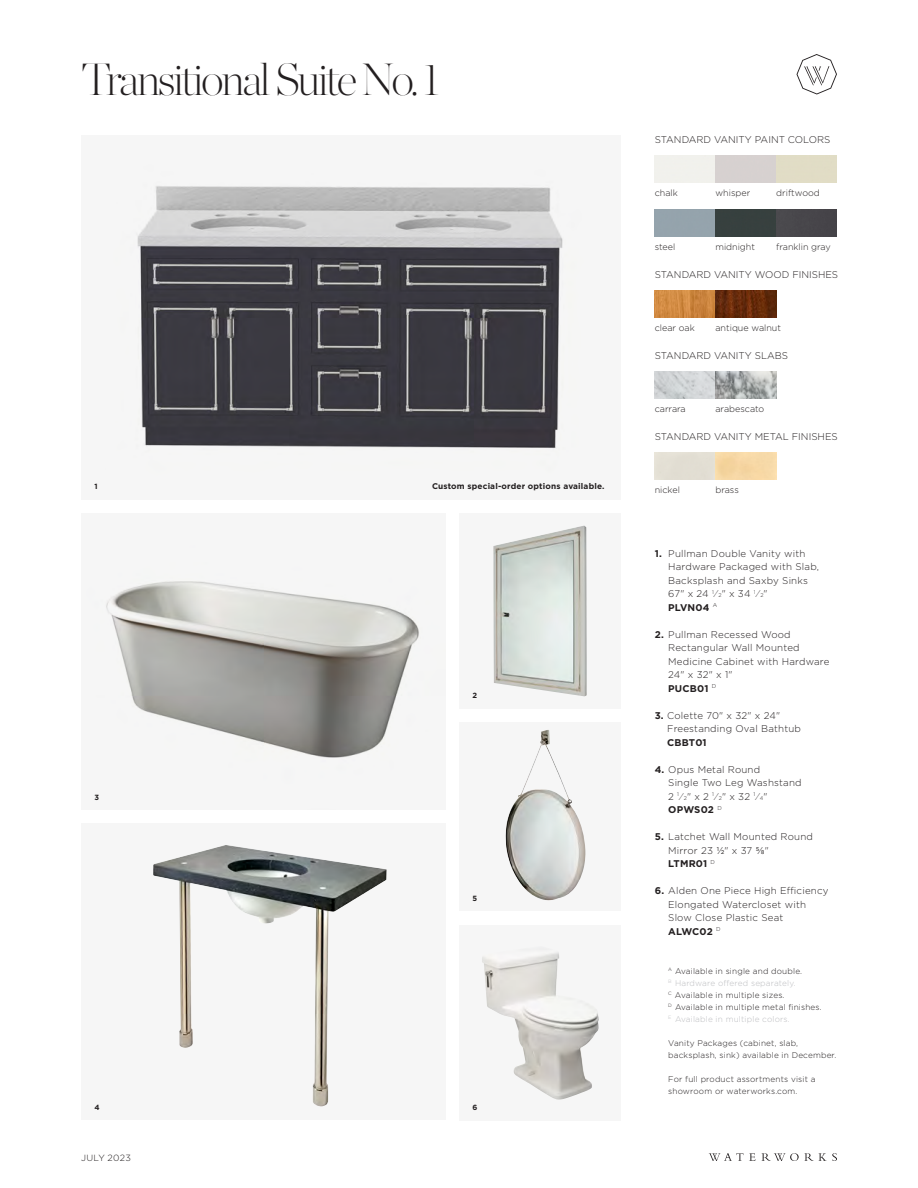
<style>
.page{position:relative;width:918px;height:1188px;background:#fff}
.page>*{position:absolute;margin:0;border:0;box-sizing:border-box;transform-origin:0 0}
.t1{font:45px "Chronicle Hairline";letter-spacing:-.05em;color:#231f20}
.t2{font:300 9.75px/13.5px "Gotham";letter-spacing:.02em;color:#231f20}
.t3{font:300 9.75px "Gotham";color:#231f20}
.t4{font:300 9px "Gotham";color:#231f20}
.t5{font:300 9px "Gotham";letter-spacing:.03em;color:#231f20}
.t6{font:300 8.25px/12px "Gotham";letter-spacing:.02em;color:#231f20}
.t7{font:300 8.25px "Gotham";letter-spacing:.02em;color:#bcbdc0}
.t8{font:700 8.25px "Gotham";letter-spacing:.02em;color:#231f20}
.t9{font:700 7.5px "Gotham";color:#231f20}
.s1{font-weight:700}
.s2{font-size:5.4px}
.s3{font-weight:400}
</style>
<div class="page">
<svg style="left:709px;top:1153px;width:46px;height:8px"></svg>
<svg style="left:762px;top:1153px;width:75px;height:8px"></svg>
<div style="left:459px;top:722px;width:162px;height:189px;background:#f6f6f6"></div>
<img style="left:505px;top:730px;width:81px;height:171px">
<div style="left:459px;top:513px;width:162px;height:196px;background:#f6f6f6"></div>
<img style="left:493px;top:526px;width:94px;height:170px">
<div style="left:459px;top:925px;width:162px;height:195px;background:#f6f6f6"></div>
<img style="left:482px;top:952px;width:117px;height:148px">
<img style="left:94px;top:573px;width:352px;height:208px">
<div style="left:81px;top:824px;width:365px;height:296px;background:#f6f6f6"></div>
<img style="left:153px;top:845px;width:234px;height:262px">
<svg style="left:797px;top:54px;width:40px;height:41px"></svg>
<img style="left:655px;top:452px;width:121px;height:27px">
<img style="left:655px;top:290px;width:121px;height:27px">
<img style="left:655px;top:371px;width:121px;height:27px">
<img style="left:655px;top:155px;width:182px;height:27px">
<img style="left:655px;top:209px;width:182px;height:27px">
<div style="left:81px;top:135px;width:540px;height:365px;background:#f6f6f6"></div>
<img style="left:137px;top:186px;width:426px;height:262px">
<p class="t1" style="left:81px;top:45px;width:360px">Transitional Suite No. 1</p>
<p class="t9" style="left:94px;top:481px;width:5px">1</p>
<p class="t8" style="left:432px;top:481px;width:174px">Custom special-order options available.</p>
<p class="t9" style="left:94px;top:792px;width:6px">3</p>
<p class="t9" style="left:472px;top:691px;width:6px">2</p>
<p class="t9" style="left:472px;top:893px;width:6px">5</p>
<p class="t9" style="left:94px;top:1102px;width:7px">4</p>
<p class="t9" style="left:472px;top:1102px;width:6px">6</p>
<p class="t5" style="left:81px;top:1152px;width:51px">JULY 2023</p>
<p class="t3" style="left:655px;top:133px;width:177px">STANDARD VANITY PAINT COLORS</p>
<p class="t4" style="left:655px;top:187px;width:25px">chalk</p>
<p class="t4" style="left:716px;top:187px;width:36px">whisper</p>
<p class="t4" style="left:776px;top:187px;width:45px">driftwood</p>
<p class="t4" style="left:655px;top:241px;width:22px">steel</p>
<p class="t4" style="left:716px;top:241px;width:41px">midnight</p>
<p class="t4" style="left:776px;top:241px;width:56px">franklin gray</p>
<p class="t3" style="left:655px;top:268px;width:185px">STANDARD VANITY WOOD FINISHES</p>
<p class="t4" style="left:655px;top:322px;width:42px">clear oak</p>
<p class="t4" style="left:716px;top:322px;width:67px">antique walnut</p>
<p class="t3" style="left:655px;top:349px;width:135px">STANDARD VANITY SLABS</p>
<p class="t4" style="left:655px;top:403px;width:32px">carrara</p>
<p class="t4" style="left:716px;top:403px;width:50px">arabescato</p>
<p class="t3" style="left:655px;top:430px;width:185px">STANDARD VANITY METAL FINISHES</p>
<p class="t4" style="left:655px;top:484px;width:27px">nickel</p>
<p class="t4" style="left:716px;top:484px;width:25px">brass</p>
<p class="t2" style="left:668px;top:546px;width:152px;text-indent:-14px"><span class="s1">1.</span> Pullman Double Vanity with<br>Hardware Packaged with Slab,<br>Backsplash and Saxby Sinks<br>67" x 24 <sup>1</sup>⁄<span class="s2">2</span>" x 34 <sup>1</sup>⁄<span class="s2">2</span>"<br><span class="s1">PLVN04</span> <sup>A</sup></p>
<p class="t2" style="left:668px;top:627px;width:163px;text-indent:-14px"><span class="s1">2.</span> Pullman Recessed Wood<br>Rectangular Wall Mounted<br>Medicine Cabinet with Hardware<br>24" x 32" x 1"<br><span class="s1">PUCB01</span> <sup>D</sup></p>
<p class="t2" style="left:667px;top:708px;width:135px;text-indent:-12px"><span class="s1">3.</span> Colette 70" x 32" x 24"<br>Freestanding Oval Bathtub<br><span class="s1">CBBT01</span></p>
<p class="t2" style="left:668px;top:762px;width:135px;text-indent:-13px"><span class="s1">4.</span> Opus Metal Round<br>Single Two Leg Washstand<br>2 <sup>1</sup>⁄<span class="s2">2</span>" x 2 <sup>1</sup>⁄<span class="s2">2</span>" x 32 <sup>1</sup>⁄<span class="s2">4</span>"<br><span class="s1">OPWS02</span> <sup>D</sup></p>
<p class="t2" style="left:668px;top:830px;width:146px;text-indent:-14px"><span class="s1">5.</span> Latchet Wall Mounted Round<br>Mirror 23 <span class="s3">1/2</span>" x 37 <span class="s3">5/8</span>"<br><span class="s1">LTMR01</span> <sup>D</sup></p>
<p class="t2" style="left:668px;top:884px;width:162px;text-indent:-14px"><span class="s1">6.</span> Alden One Piece High Efficiency<br>Elongated Watercloset with<br>Slow Close Plastic Seat<br><span class="s1">ALWC02</span> <sup>D</sup></p>
<p class="t6" style="left:668px;top:964px;width:135px"><sup>A</sup> Available in single and double.</p>
<p class="t7" style="left:668px;top:977px;width:129px"><sup>B</sup> Hardware offered separately.</p>
<p class="t6" style="left:668px;top:988px;width:118px"><sup>C</sup> Available in multiple sizes.</p>
<p class="t6" style="left:668px;top:1000px;width:155px"><sup>D</sup> Available in multiple metal finishes.</p>
<p class="t7" style="left:668px;top:1013px;width:123px"><sup>E</sup> Available in multiple colors.</p>
<p class="t6" style="left:668px;top:1036px;width:170px">Vanity Packages (cabinet, slab, backsplash, sink) available in December.</p>
<p class="t6" style="left:668px;top:1072px;width:149px">For full product assortments visit a showroom or waterworks.com.</p>
</div>
